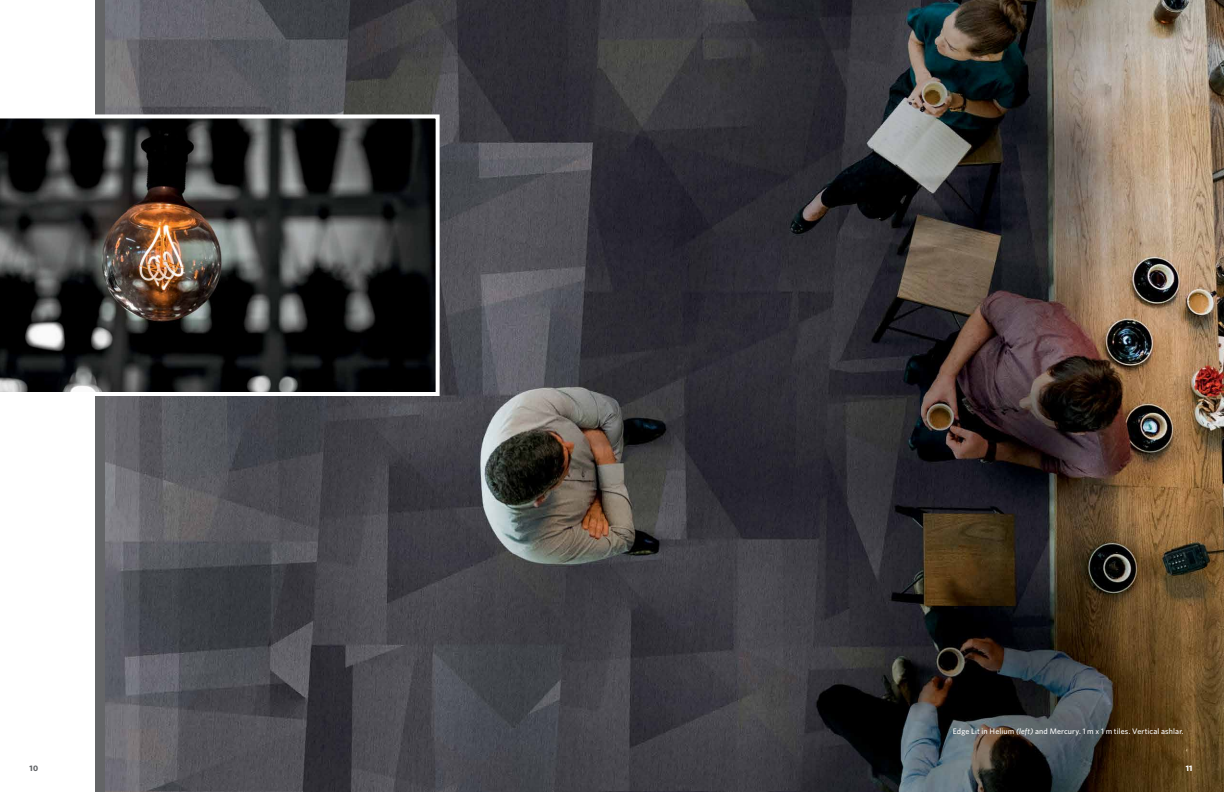
<style>
.page{position:relative;width:1224px;height:792px;background:#fff}
.page>*{position:absolute;margin:0;border:0;box-sizing:border-box;transform-origin:0 0}
.t1{font:500 8px "Whitney";letter-spacing:.015em;color:#fff}
.t2{font:700 8px "Whitney";color:#616366}
.t3{font:700 8px "Whitney";color:#fff}
.s1{font-style:italic}
</style>
<div class="page">
<img style="left:105px;top:0;width:1119px;height:792px">
<svg style="left:0;top:114px;width:440px;height:282px;background:#383735"></svg>
<p class="t2" style="left:30px;top:763px;width:10px">10</p>
<p class="t1" style="left:953px;top:726px;width:232px">Edge Lit in Helium <span class="s1">(left)</span> and Mercury. 1 m x 1 m tiles. Vertical ashlar.</p>
<p class="t3" style="left:1186px;top:763px;width:8px">11</p>
</div>
